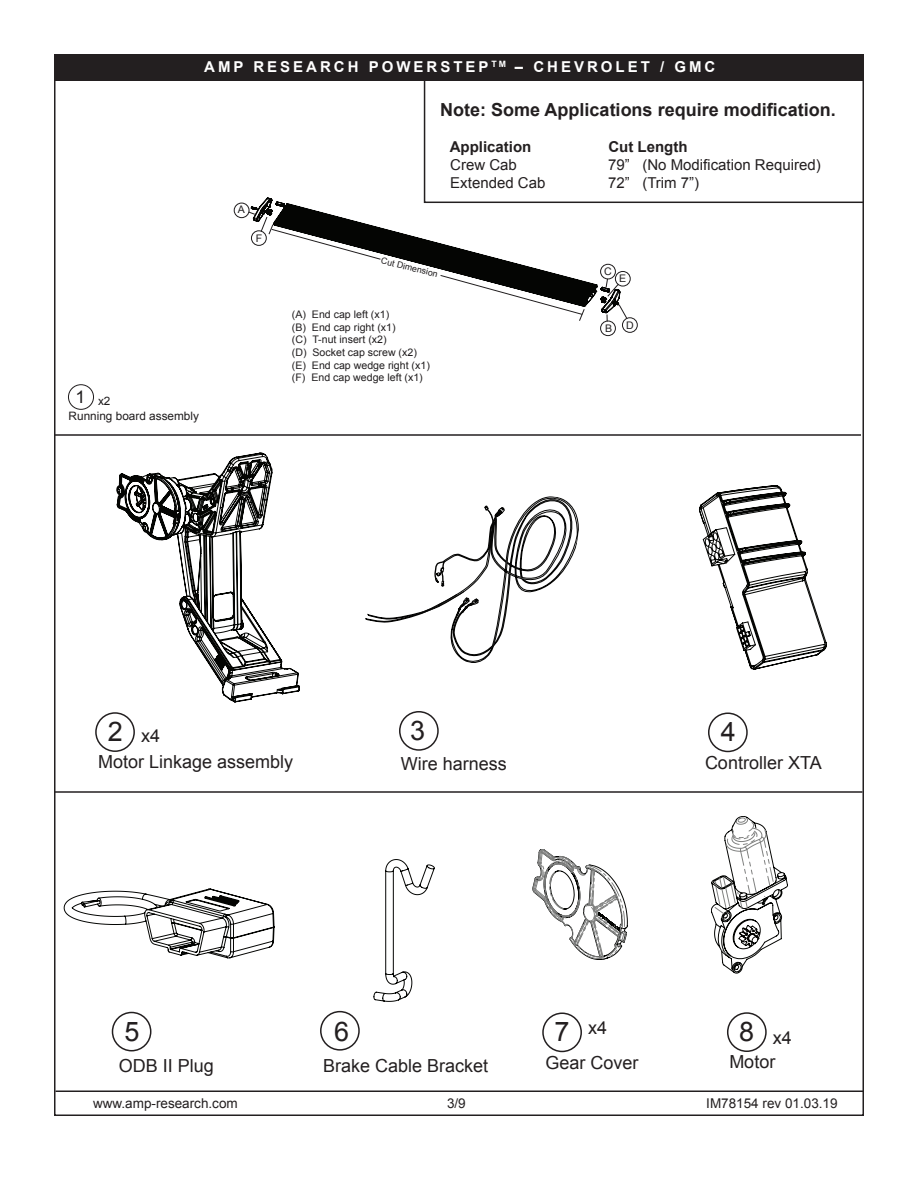
<style>
.page{position:relative;width:918px;height:1188px;background:#fff}
.page>*{position:absolute;margin:0;border:0;box-sizing:border-box;transform-origin:0 0}
.t1{font:27px "Arial";color:#231f20}
.t2{font:18px/26.2px "Arial";color:#231f20}
.t3{font:700 18px "Arial";color:#231f20}
.t4{font:15px "Arial";color:#231f20}
.t5{font:700 15px "Arial";letter-spacing:.2em;color:#fff}
.t6{font:700 15px "Arial";color:#231f20}
.t7{font:13.5px "Arial";color:#231f20}
.t8{font:11.55px/15px "Arial";color:#201d1e}
.t9{font:10.5px/12.6px "Arial";color:#201d1e}
.t10{font:8.7px "Arial";color:#201d1e}
.s1{font-size:27px}
</style>
<div class="page">
<div style="left:54px;top:55px;width:809px;height:26px;background:#231f20"></div>
<svg style="left:117px;top:453px;width:183px;height:249px"></svg>
<div style="left:95px;top:712px;width:40px;height:40px;border:2px solid #231f20;border-radius:50%"></div>
<div style="left:399px;top:711px;width:40px;height:40px;border:2px solid #231f20;border-radius:50%"></div>
<div style="left:708px;top:713px;width:40px;height:39px;border:2px solid #231f20;border-radius:50%"></div>
<svg style="left:365px;top:496px;width:214px;height:167px"></svg>
<svg style="left:699px;top:485px;width:128px;height:185px"></svg>
<div style="left:542px;top:1012px;width:40px;height:40px;border:2px solid #231f20;border-radius:50%"></div>
<div style="left:727px;top:1012px;width:40px;height:40px;border:2px solid #231f20;border-radius:50%"></div>
<div style="left:320px;top:1011px;width:40px;height:40px;border:2px solid #231f20;border-radius:50%"></div>
<div style="left:112px;top:1012px;width:39px;height:39px;border:2px solid #231f20;border-radius:50%"></div>
<div style="left:424px;top:58px;width:440px;height:145px;border:2px solid #231f20"></div>
<svg style="left:711px;top:816px;width:77px;height:158px"></svg>
<svg style="left:532px;top:849px;width:96px;height:111px"></svg>
<div style="left:68px;top:384px;width:26px;height:26px;border:1px solid #201d1e;border-radius:50%"></div>
<div style="left:615px;top:271px;width:16px;height:16px;border:1px solid #201d1e;border-radius:50%"></div>
<div style="left:622px;top:317px;width:16px;height:16px;border:1px solid #201d1e;border-radius:50%"></div>
<div style="left:600px;top:321px;width:16px;height:15px;border:1px solid #201d1e;border-radius:50%"></div>
<div style="left:234px;top:203px;width:16px;height:15px;border:1px solid #201d1e;border-radius:50%"></div>
<svg style="left:247px;top:198px;width:381px;height:124px"></svg>
<svg style="left:64px;top:889px;width:210px;height:69px"></svg>
<svg style="left:374px;top:859px;width:61px;height:143px"></svg>
<hr style="left:54px;top:434px;width:807px;height:2px;background:#231f20">
<hr style="left:54px;top:791px;width:808px;height:2px;background:#231f20">
<hr style="left:56px;top:1090px;width:808px;height:2px;background:#231f20">
<h3 class="t5" style="left:204px;top:57px;width:513px">AMP RESEARCH POWERSTEP <sup>TM</sup> – CHEVROLET / GMC</h3>
<p class="t8" style="left:69px;top:394px;width:132px;text-indent:7px"><sup>1</sup> x2<br>Running board assembly</p>
<p class="t9" style="left:238px;top:203px;width:9px">A</p>
<p class="t9" style="left:256px;top:232px;width:8px">F</p>
<h2 class="t3" style="left:440px;top:98px;width:397px">Note: Some Applications require modification.</h2>
<h3 class="t6" style="left:450px;top:136px;width:83px">Application</h3>
<h3 class="t6" style="left:608px;top:136px;width:81px">Cut Length</h3>
<h3 class="t4" style="left:450px;top:155px;width:68px">Crew Cab</h3>
<h3 class="t4" style="left:608px;top:155px;width:214px">79” (No Modification Required)</h3>
<h3 class="t4" style="left:450px;top:173px;width:97px">Extended Cab</h3>
<h3 class="t4" style="left:608px;top:173px;width:93px">72” (Trim 7”)</h3>
<p class="t10" style="left:383px;top:255px;width:59px;rotate:14deg">Cut Dimension</p>
<p class="t9" style="left:604px;top:266px;width:9px">C</p>
<p class="t9" style="left:619px;top:272px;width:9px">E</p>
<p class="t9" style="left:292px;top:309px;width:99px">(A) End cap left (x1)</p>
<p class="t9" style="left:292px;top:321px;width:105px">(B) End cap right (x1)</p>
<p class="t9" style="left:605px;top:322px;width:9px">B</p>
<p class="t9" style="left:626px;top:319px;width:9px">D</p>
<p class="t9" style="left:292px;top:334px;width:140px">(C) T-nut insert (x2)<br>(D) Socket cap screw (x2) (E) End cap wedge right (x1) (F) End cap wedge left (x1)</p>
<h2 class="t2" style="left:98px;top:723px;width:197px;text-indent:10px"><span class="s1">2</span> x4<br>Motor Linkage assembly</h2>
<h1 class="t1" style="left:410px;top:713px;width:17px">3</h1>
<h2 class="t2" style="left:401px;top:751px;width:108px">Wire harness</h2>
<h1 class="t1" style="left:721px;top:714px;width:17px">4</h1>
<h2 class="t2" style="left:705px;top:750px;width:118px">Controller XTA</h2>
<h1 class="t1" style="left:125px;top:1014px;width:17px">5</h1>
<h2 class="t2" style="left:119px;top:1053px;width:97px">ODB II Plug</h2>
<h1 class="t1" style="left:334px;top:1014px;width:17px">6</h1>
<h2 class="t2" style="left:323px;top:1053px;width:167px">Brake Cable Bracket</h2>
<h2 class="t2" style="left:545px;top:1010px;width:95px;line-height:35.7px;text-indent:9px"><span class="s1">7</span> x4<br>Gear Cover</h2>
<h2 class="t2" style="left:729px;top:1026px;width:64px;line-height:24.3px;text-indent:10px"><sup>8</sup> x4<br>Motor</h2>
<p class="t7" style="left:93px;top:1094px;width:146px">www.amp-research.com</p>
<p class="t7" style="left:447px;top:1095px;width:20px">3/9</p>
<p class="t7" style="left:706px;top:1095px;width:133px">IM78154 rev 01.03.19</p>
</div>
